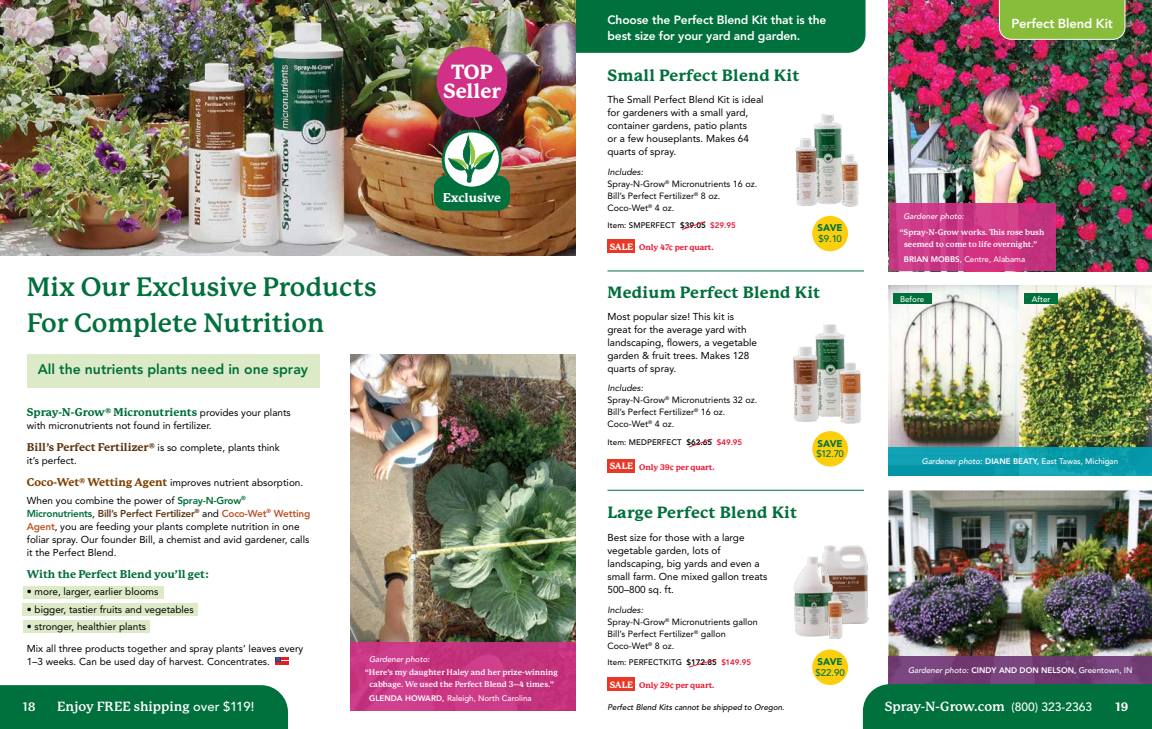
<style>
.page{position:relative;width:1152px;height:729px;background:#fff}
.page>*{position:absolute;margin:0;border:0;box-sizing:border-box;transform-origin:0 0}
.t1{font:700 26px/36px "P22 Mackinac Pro";color:#00703c}
.t2{font:800 20px/19.5px "P22 Mackinac Pro";color:#fff;text-align:center}
.t3{font:800 16px "P22 Mackinac Pro";letter-spacing:.02em;color:#00703c}
.t4{font:800 14px "Avenir LT Std";color:#00703c}
.t5{font:700 13px "P22 Mackinac Pro";color:#fff}
.t6{font:800 13px "Avenir LT Std";letter-spacing:-.01em;color:#fff}
.t7{font:800 12.4px "P22 Mackinac Pro";letter-spacing:-.02em;color:#fff}
.t8{font:800 12px/16px "Avenir LT Std";letter-spacing:-.01em;color:#fff}
.t9{font:700 12px "P22 Mackinac Pro";color:#fff}
.t10{font:800 12px "P22 Mackinac Pro";color:#fff}
.t11{font:800 11px "P22 Mackinac Pro";color:#00703c}
.t12{font:800 11px "P22 Mackinac Pro";color:#603913}
.t13{font:10px/13px "Avenir LT Std";color:#000}
.t14{font:500 9.7px "Avenir LT Std";letter-spacing:-.07em;color:#00703c}
.t15{font:900 9.7px "Avenir LT Std";color:#00703c}
.t16{font:9px/12px "Avenir LT Std";color:#000}
.t17{font:700 8px/12px "P22 Mackinac Pro";color:#fff;text-align:center}
.t18{font:500 8px "Avenir LT Std";color:#fff}
.t19{font:500 8px "Avenir LT Std";letter-spacing:.01em;color:#000}
.t20{font:800 8px "P22 Mackinac Pro";letter-spacing:-.01em;color:#ed1b35}
.t21{font:800 8px "Avenir LT Std";color:#fff}
.t22{font:italic 500 8px "Avenir LT Std";color:#000}
.t23{font:italic 500 8px "Avenir LT Std";color:#fff}
.s1{font-family:"Avenir LT Std";font-weight:400;font-size:10px;color:#000}
.s2{font-family:"P22 Mackinac Pro";font-weight:800;font-size:11px;color:#7c4200}
.s3{font-weight:800;color:#00703c}
.s4{font-weight:800;color:#603913}
.s5{font-weight:800;color:#be5529}
.s6{font-family:"Avenir LT Std";font-weight:500}
.s7{font-weight:800}
.s8{font-style:italic}
.s9{font-weight:800;color:#ed1b35}
.s10{font-size:9px;color:#fff}
.s11{font-weight:500;font-style:italic}
.s12{font-weight:500}
.s13{font-family:"Avenir LT Std";font-weight:500;font-size:12px}
</style>
<div class="page">
<div style="left:0;top:685px;width:288px;height:44px;background:#00703c"></div>
<img style="left:0;top:0;width:576px;height:256px">
<div style="left:23px;top:587px;width:141px;height:12px;background:#dceac7"></div>
<div style="left:23px;top:620px;width:126px;height:13px;background:#dceac7"></div>
<div style="left:23px;top:604px;width:175px;height:12px;background:#dceac7"></div>
<svg style="left:276px;top:657px;width:13px;height:8px"></svg>
<img style="left:351px;top:354px;width:225px;height:288px">
<div style="left:437px;top:47px;width:70px;height:70px;background:#d23086;border-radius:50%"></div>
<div style="left:434px;top:176px;width:76px;height:35px;background:#00703c;border-radius:12px"></div>
<svg style="left:443px;top:131px;width:57px;height:57px"></svg>
<div style="left:442px;top:130px;width:60px;height:59px;border:3px solid #00703c;border-radius:50%"></div>
<svg style="left:448px;top:136px;width:47px;height:47px"></svg>
<div style="left:351px;top:642px;width:225px;height:69px;background:linear-gradient(to right,#cc3b89,#c4327d)"></div>
<div style="left:27px;top:354px;width:292px;height:33px;background:#dceac7"></div>
<div style="left:576px;top:0;width:290px;height:53px;background:#00703c"></div>
<img style="left:889px;top:490px;width:263px;height:166px">
<hr style="left:608px;top:271px;width:256px;height:1px;background:#00703c">
<hr style="left:608px;top:490px;width:256px;height:1px;background:#00703c">
<img style="left:889px;top:0;width:263px;height:271px">
<div style="left:889px;top:656px;width:263px;height:29px;background:#734077"></div>
<img style="left:888px;top:286px;width:264px;height:161px">
<div style="left:893px;top:293px;width:38px;height:11px;background:#00703c"></div>
<div style="left:1024px;top:293px;width:34px;height:11px;background:#00703c"></div>
<div style="left:888px;top:447px;width:264px;height:29px;background:linear-gradient(to right,#0e9eb1,#0a9cab)"></div>
<svg style="left:889px;top:204px;width:167px;height:67px"></svg>
<div style="left:863px;top:684px;width:289px;height:45px;background:#00703c"></div>
<svg style="left:999px;top:0;width:126px;height:40px"></svg>
<img style="left:817px;top:324px;width:28px;height:93px">
<img style="left:793px;top:335px;width:33px;height:105px">
<img style="left:836px;top:360px;width:25px;height:64px">
<div style="left:812px;top:431px;width:36px;height:36px;background:#fccf0e;border-radius:50%"></div>
<div style="left:608px;top:459px;width:27px;height:14px;background:#e93825"></div>
<svg style="left:689px;top:438px;width:24px;height:10px"></svg>
<img style="left:822px;top:545px;width:46px;height:79px">
<img style="left:793px;top:555px;width:43px;height:82px">
<img style="left:825px;top:588px;width:21px;height:51px">
<div style="left:812px;top:650px;width:36px;height:35px;background:#fccf0e;border-radius:50%"></div>
<div style="left:608px;top:678px;width:27px;height:13px;background:#e93825"></div>
<svg style="left:689px;top:659px;width:28px;height:9px"></svg>
<div style="left:812px;top:216px;width:36px;height:35px;background:#fccf0e;border-radius:50%"></div>
<svg style="left:682px;top:221px;width:24px;height:9px"></svg>
<div style="left:608px;top:240px;width:27px;height:13px;background:#e93825"></div>
<img style="left:795px;top:114px;width:64px;height:93px">
<h2 class="t2" style="left:443px;top:62px;width:59px">TOP<br>Seller</h2>
<h1 class="t1" style="left:27px;top:269px;width:351px">Mix Our Exclusive Products<br>For Complete Nutrition</h1>
<h3 class="t4" style="left:38px;top:361px;width:272px">All the nutrients plants need in one spray</h3>
<p class="t7" style="left:443px;top:190px;width:60px">Exclusive</p>
<p class="t11" style="left:27px;top:406px;width:266px">Spray-N-Grow® Micronutrients <span class="s1">provides your plants</span></p>
<p class="t13" style="left:27px;top:419px;width:186px">with micronutrients not found in fertilizer.</p>
<p class="t12" style="left:27px;top:441px;width:255px">Bill’s Perfect Fertilizer® <span class="s1">is so complete, plants think</span></p>
<p class="t13" style="left:27px;top:454px;width:52px">it’s perfect.</p>
<p class="t13" style="left:27px;top:474px;width:278px;line-height:17.5px"><span class="s2">Coco-Wet® Wetting Agent</span> improves nutrient absorption.<br>When you combine the power of <span class="s3">Spray-N-Grow</span><sup>®</sup></p>
<p class="t13" style="left:27px;top:507px;width:285px"><span class="s3">Micronutrients</span>, <span class="s4">Bill’s Perfect Fertilizer</span><sup>®</sup> and <span class="s5">Coco-Wet</span><sup>®</sup> <span class="s5">Wetting Agent</span>, you are feeding your plants complete nutrition in one foliar spray. Our founder Bill, a chemist and avid gardener, calls it the Perfect Blend.</p>
<p class="t11" style="left:27px;top:567px;width:184px">With the Perfect Blend you’ll get:</p>
<p class="t13" style="left:27px;top:585px;width:133px">• more, larger, earlier blooms</p>
<p class="t13" style="left:27px;top:603px;width:168px">• bigger, tastier fruits and vegetables</p>
<p class="t13" style="left:27px;top:620px;width:121px">• stronger, healthier plants</p>
<p class="t13" style="left:27px;top:642px;width:278px">Mix all three products together and spray plants’ leaves every<br>1–3 weeks. Can be used day of harvest. Concentrates.</p>
<p class="t9" style="left:23px;top:700px;width:14px">18</p>
<h3 class="t5" style="left:57px;top:699px;width:199px">Enjoy FREE shipping <span class="s6">over $119!</span></h3>
<p class="t23" style="left:369px;top:655px;width:62px">Gardener photo:</p>
<p class="t17" style="left:365px;top:666px;width:195px">“Here’s my daughter Haley and her prize-winning cabbage. We used the Perfect Blend 3–4 times.”</p>
<p class="t18" style="left:369px;top:694px;width:164px"><span class="s7">GLENDA HOWARD,</span> Raleigh, North Carolina</p>
<p class="t8" style="left:608px;top:12px;width:220px">Choose the Perfect Blend Kit that is the best size for your yard and garden.</p>
<h3 class="t3" style="left:608px;top:66px;width:193px">Small Perfect Blend Kit</h3>
<p class="t13" style="left:608px;top:93px;width:158px">The Small Perfect Blend Kit is ideal for gardeners with a small yard, container gardens, patio plants<br>or a few houseplants. Makes 64 quarts of spray.</p>
<p class="t16" style="left:608px;top:166px;width:151px"><span class="s8">Includes:<br></span>Spray-N-Grow<sup>®</sup> Micronutrients 16 oz.<br>Bill’s Perfect Fertilizer<sup>®</sup> 8 oz.<br>Coco-Wet<sup>®</sup> 4 oz.</p>
<p class="t19" style="left:608px;top:220px;width:130px">Item: SMPERFECT <span class="s7">$39.05</span> <span class="s9">$29.95</span></p>
<p class="t20" style="left:610px;top:243px;width:106px"><span class="s10">SALE</span> Only 47¢ per quart.</p>
<p class="t15" style="left:818px;top:222px;width:27px">SAVE</p>
<p class="t14" style="left:818px;top:233px;width:25px">$9.10</p>
<h3 class="t3" style="left:608px;top:284px;width:214px">Medium Perfect Blend Kit</h3>
<p class="t13" style="left:608px;top:310px;width:151px">Most popular size! This kit is great for the average yard with landscaping, flowers, a vegetable garden &amp; fruit trees. Makes 128 quarts of spray.</p>
<p class="t16" style="left:608px;top:382px;width:151px"><span class="s8">Includes:<br></span>Spray-N-Grow<sup>®</sup> Micronutrients 32 oz.<br>Bill’s Perfect Fertilizer<sup>®</sup> 16 oz.<br>Coco-Wet<sup>®</sup> 4 oz.</p>
<p class="t19" style="left:608px;top:438px;width:136px">Item: MEDPERFECT <span class="s7">$62.65</span> <span class="s9">$49.95</span></p>
<p class="t20" style="left:610px;top:462px;width:106px"><span class="s10">SALE</span> Only 39¢ per quart.</p>
<h3 class="t3" style="left:608px;top:503px;width:191px">Large Perfect Blend Kit</h3>
<p class="t13" style="left:608px;top:531px;width:161px">Best size for those with a large vegetable garden, lots of landscaping, big yards and even a small farm. One mixed gallon treats<br>500–800 sq. ft.</p>
<p class="t16" style="left:607px;top:604px;width:152px"><span class="s8">Includes:<br></span>Spray-N-Grow<sup>®</sup> Micronutrients gallon<br>Bill’s Perfect Fertilizer<sup>®</sup> gallon<br>Coco-Wet<sup>®</sup> 8 oz.</p>
<p class="t19" style="left:608px;top:658px;width:145px">Item: PERFECTKITG <span class="s7">$172.85</span> <span class="s9">$149.95</span></p>
<p class="t20" style="left:610px;top:681px;width:106px"><span class="s10">SALE</span> Only 29¢ per quart.</p>
<p class="t15" style="left:818px;top:437px;width:27px">SAVE</p>
<p class="t14" style="left:816px;top:448px;width:29px">$12.70</p>
<p class="t15" style="left:818px;top:656px;width:27px">SAVE</p>
<p class="t14" style="left:815px;top:667px;width:31px">$22.90</p>
<h3 class="t6" style="left:1011px;top:16px;width:103px">Perfect Blend Kit</h3>
<p class="t23" style="left:903px;top:212px;width:62px">Gardener photo:</p>
<p class="t17" style="left:899px;top:227px;width:146px">“Spray-N-Grow works. This rose bush seemed to come to life overnight.”</p>
<p class="t18" style="left:904px;top:255px;width:123px"><span class="s7">BRIAN MOBBS</span>, Centre, Alabama</p>
<p class="t18" style="left:900px;top:294px;width:26px">Before</p>
<p class="t18" style="left:1032px;top:294px;width:20px">After</p>
<p class="t18" style="left:922px;top:457px;width:198px"><span class="s8">Gardener photo:</span> <span class="s7">DIANE BEATY,</span> East Tawas, Michigan</p>
<p class="t21" style="left:908px;top:666px;width:226px"><span class="s11">Gardener photo:</span> CINDY AND DON NELSON, <span class="s12">Greentown, IN</span></p>
<p class="t22" style="left:608px;top:703px;width:178px">Perfect Blend Kits cannot be shipped to Oregon.</p>
<h3 class="t5" style="left:885px;top:699px;width:209px">Spray-N-Grow.com <span class="s13">(800) 323-2363</span></h3>
<p class="t10" style="left:1116px;top:700px;width:14px">19</p>
</div>
